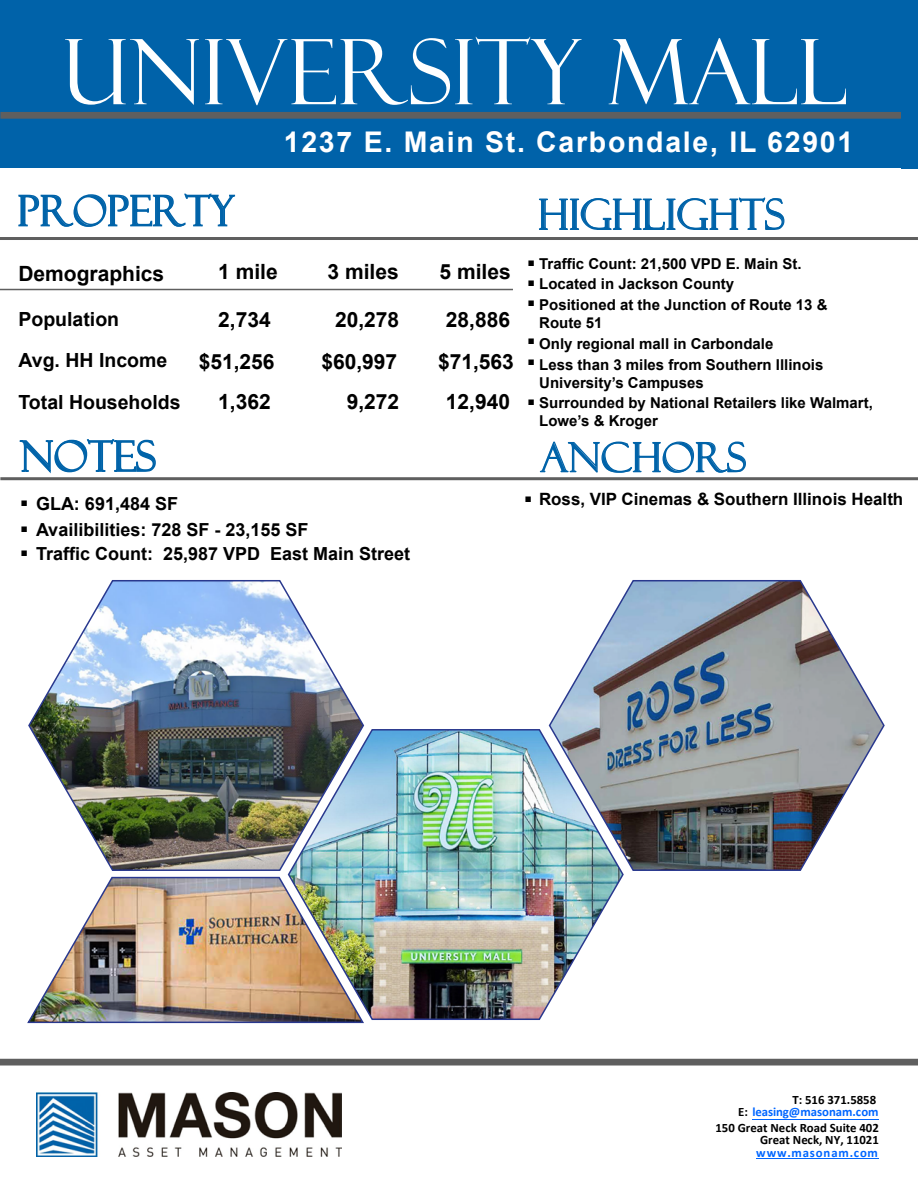
<style>
.page{position:relative;width:918px;height:1188px;background:#fff}
.page>*{position:absolute;margin:0;border:0;box-sizing:border-box;transform-origin:0 0}
.t1{font:90.6px "Felix Titling";color:#fff}
.t2{font:42px "Felix Titling";color:#0063a9}
.t3{font:40.5px "Felix Titling";color:#0063a9}
.t4{font:700 39px "Arial";color:#000}
.t5{font:700 28.5px "Arial";letter-spacing:.06em;color:#fff}
.t6{font:700 21px "Arial";color:#000}
.t7{font:700 19.5px/41.4px "Arial";color:#000}
.t8{font:700 18px/23.5px "Arial";color:#000}
.t9{font:700 16.95px "Arial";color:#000}
.t10{font:700 15px/18px "Arial";color:#000}
.t11{font:700 12.75px/12px "Calibri";color:#000;text-align:right}
.t12{font:700 12.75px/12.5px "Calibri";color:#06f;text-align:right}
.t13{font:700 12.75px "Calibri";letter-spacing:.065em;color:#06f}
.s1{color:#000}
</style>
<div class="page">
<div style="left:0;top:0;width:918px;height:168px;background:#0062a9"></div>
<div style="left:0;top:112px;width:918px;height:7px;background:#5f5f5f"></div>
<div style="left:0;top:1059px;width:918px;height:7px;background:#5f5f5f"></div>
<hr style="left:752px;top:1119px;width:127px;height:1px;background:#06f">
<hr style="left:756px;top:1158px;width:123px;height:1px;background:#06f">
<img style="left:36px;top:1092px;width:305px;height:64px">
<img style="left:548px;top:580px;width:337px;height:291px">
<img style="left:28px;top:580px;width:337px;height:291px">
<img style="left:287px;top:728px;width:338px;height:292px">
<img style="left:27px;top:876px;width:338px;height:148px">
<div style="left:902px;top:0;width:16px;height:168px;background:#0062a9"></div>
<hr style="left:0;top:289px;width:513px;height:1px;background:#5f5f5f">
<hr style="left:0;top:477px;width:918px;height:3px;background:#5f5f5f">
<hr style="left:0;top:237px;width:918px;height:3px;background:#5f5f5f">
<svg style="left:18px;top:193px;width:218px;height:34px"></svg>
<svg style="left:19px;top:439px;width:137px;height:35px"></svg>
<svg style="left:539px;top:197px;width:246px;height:33px"></svg>
<svg style="left:540px;top:441px;width:206px;height:32px"></svg>
<h1 class="t1" style="left:62px;top:20px;width:789px">UNIVERSITY MALL</h1>
<h3 class="t5" style="left:284px;top:122px;width:571px">1237 E. Main St. Carbondale, IL 62901</h3>
<h2 class="t2" style="left:17px;top:187px;width:219px">PROPERTY</h2>
<h2 class="t2" style="left:538px;top:190px;width:248px">HIGHLIGHTS</h2>
<h3 class="t6" style="left:18px;top:259px;width:147px">Demographics</h3>
<h3 class="t7" style="left:18px;top:299px;width:164px">Population<br>Avg. HH Income<br>Total Households</h3>
<h2 class="t2" style="left:20px;top:432px;width:137px">NOTES</h2>
<h3 class="t6" style="left:218px;top:257px;width:61px">1 mile</h3>
<h3 class="t6" style="left:328px;top:257px;width:73px">3 miles</h3>
<h3 class="t6" style="left:440px;top:257px;width:73px">5 miles</h3>
<h3 class="t6" style="left:218px;top:305px;width:54px">2,734</h3>
<h3 class="t6" style="left:335px;top:305px;width:66px">20,278</h3>
<h3 class="t6" style="left:446px;top:305px;width:66px">28,886</h3>
<h3 class="t6" style="left:199px;top:347px;width:77px">$51,256</h3>
<h3 class="t6" style="left:321px;top:347px;width:77px">$60,997</h3>
<h3 class="t6" style="left:438px;top:347px;width:77px">$71,563</h3>
<h3 class="t6" style="left:218px;top:387px;width:54px">1,362</h3>
<h3 class="t6" style="left:347px;top:387px;width:54px">9,272</h3>
<h3 class="t6" style="left:446px;top:387px;width:66px">12,940</h3>
<p class="t8" style="left:36px;top:492px;width:144px">GLA: 691,484 SF</p>
<h3 class="t4" style="left:19px;top:465px;width:12px">.</h3>
<p class="t8" style="left:19px;top:518px;width:393px"><sup>.</sup> Availibilities: 728 SF - 23,155 SF<br><sup>.</sup> Traffic Count: 25,987 VPD East Main Street</p>
<h3 class="t4" style="left:526px;top:225px;width:12px">.</h3>
<p class="t10" style="left:539px;top:255px;width:264px">Traffic Count: 21,500 VPD E. Main St.</p>
<p class="t10" style="left:539px;top:273px;width:290px;line-height:21px">Located in Jackson County<br>Positioned at the Junction of Route 13 &amp;</p>
<p class="t10" style="left:539px;top:314px;width:65px">Route 51</p>
<h3 class="t4" style="left:526px;top:245px;width:12px">.</h3>
<h3 class="t4" style="left:526px;top:265px;width:12px">.</h3>
<p class="t10" style="left:539px;top:335px;width:236px">Only regional mall in Carbondale</p>
<h3 class="t4" style="left:526px;top:303px;width:12px">.</h3>
<p class="t10" style="left:539px;top:356px;width:286px">Less than 3 miles from Southern Illinois<br>University’s Campuses</p>
<h3 class="t4" style="left:526px;top:324px;width:12px">.</h3>
<p class="t10" style="left:539px;top:394px;width:335px">Surrounded by National Retailers like Walmart,<br>Lowe’s &amp; Kroger</p>
<h3 class="t4" style="left:526px;top:364px;width:12px">.</h3>
<h3 class="t3" style="left:540px;top:434px;width:207px">ANCHORS</h3>
<h3 class="t4" style="left:523px;top:461px;width:12px">.</h3>
<p class="t9" style="left:539px;top:487px;width:366px">Ross, VIP Cinemas &amp; Southern Illinois Health</p>
<p class="t12" style="left:738px;top:1093px;width:142px"><span class="s1">T: 516 371.5858<br>E:</span> leasing@masonam.com</p>
<p class="t11" style="left:715px;top:1121px;width:165px">150 Great Neck Road Suite 402<br>Great Neck, NY, 11021</p>
<p class="t13" style="left:756px;top:1143px;width:123px">www.masonam.com</p>
</div>
